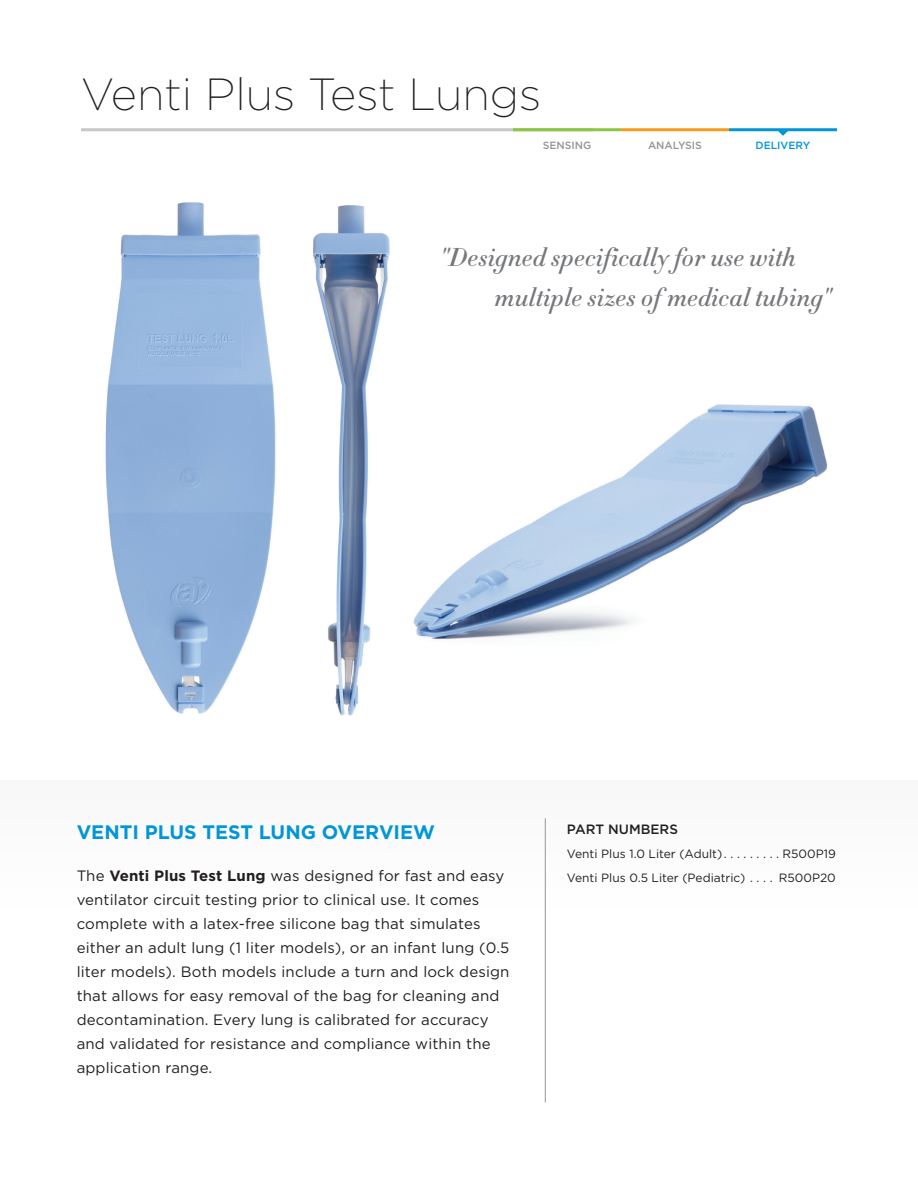
<style>
.page{position:relative;width:918px;height:1188px;background:#fff}
.page>*{position:absolute;margin:0;border:0;box-sizing:border-box;transform-origin:0 0}
.t1{font:200 45px "Gotham";color:#231f20}
.t2{font:italic 500 25.5px/39.6px "Didot HTF 06";color:#76787b}
.t3{font:700 19.5px "Gotham";color:#0196d7}
.t4{font:15px/24px "Gotham";letter-spacing:.01em;color:#231f20}
.t5{font:500 13.5px "Gotham";color:#231f20}
.t6{font:12px "Gotham";color:#231f20}
.t7{font:500 10.5px "Gotham";color:#939598}
.t8{font:500 10.5px "Gotham";color:#0196d7}
.s1{font-weight:700}
</style>
<div class="page">
<hr style="left:81px;top:128px;width:513px;height:3px;background:#c7c8ca">
<hr style="left:621px;top:128px;width:108px;height:3px;background:#f89a1c">
<hr style="left:729px;top:128px;width:108px;height:3px;background:#0196d7">
<hr style="left:513px;top:128px;width:108px;height:3px;background:#8bc63e">
<div style="left:0;top:780px;width:918px;height:135px;background:#fbfbfb"></div>
<hr style="left:545px;top:818px;width:1px;height:284px;background:#939598">
<svg style="left:777px;top:131px;width:12px;height:5px"></svg>
<img style="left:105px;top:202px;width:171px;height:512px">
<img style="left:313px;top:205px;width:77px;height:511px">
<img style="left:413px;top:404px;width:415px;height:236px">
<p class="t1" style="left:81px;top:66px;width:462px">Venti Plus Test Lungs</p>
<p class="t7" style="left:543px;top:139px;width:50px">SENSING</p>
<p class="t7" style="left:648px;top:139px;width:55px">ANALYSIS</p>
<p class="t8" style="left:756px;top:139px;width:56px">DELIVERY</p>
<p class="t2" style="left:495px;top:239px;width:339px;text-indent:-54px">"Designed specifically for use with multiple sizes of medical tubing"</p>
<p class="t3" style="left:77px;top:819px;width:360px">VENTI PLUS TEST LUNG OVERVIEW</p>
<p class="t4" style="left:77px;top:863px;width:434px">The <span class="s1">Venti Plus Test Lung</span> was designed for fast and easy ventilator circuit testing prior to clinical use. It comes complete with a latex-free silicone bag that simulates either an adult lung (1 liter models), or an infant lung (0.5 liter models). Both models include a turn and lock design that allows for easy removal of the bag for cleaning and decontamination. Every lung is calibrated for accuracy and validated for resistance and compliance within the application range.</p>
<p class="t5" style="left:567px;top:821px;width:113px">PART NUMBERS</p>
<p class="t6" style="left:567px;top:846px;width:160px">Venti Plus 1.0 Liter (Adult).........</p>
<p class="t6" style="left:783px;top:846px;width:55px">R500P19</p>
<p class="t6" style="left:567px;top:870px;width:184px">Venti Plus 0.5 Liter (Pediatric).....</p>
<p class="t6" style="left:779px;top:870px;width:58px">R500P20</p>
</div>
